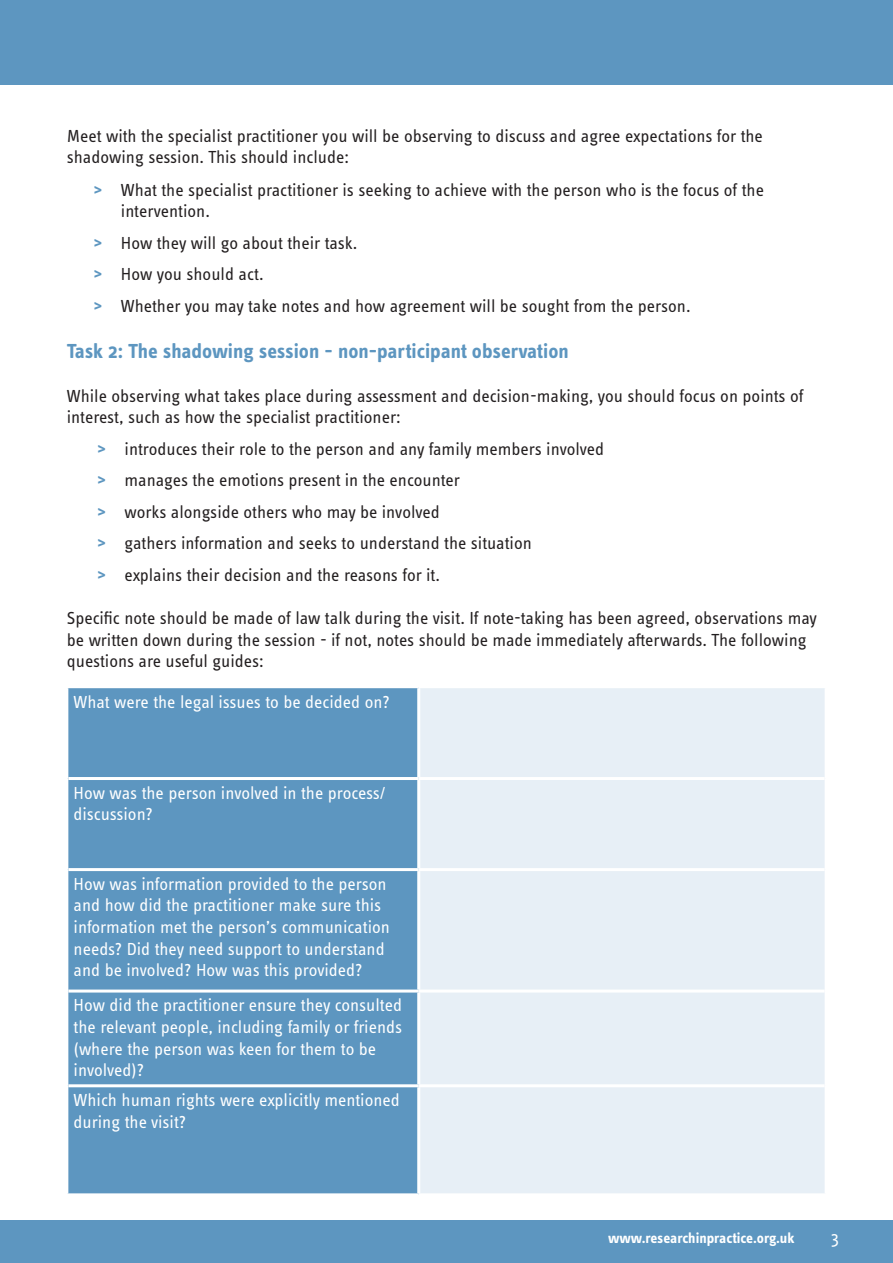
<style>
.page{position:relative;width:893px;height:1263px;background:#fff}
.page>*{position:absolute;margin:0;border:0;box-sizing:border-box;transform-origin:0 0}
.t1{font:700 21px "Info Text Pro";color:#5d96c0}
.List_Paragraph{font:18px/21.6px "Info Text Pro";color:#231f20}
.t2{font:18px/21.6px "Info Text Pro";color:#fff}
.t3{font:700 15px "Info Text Pro";color:#fff}
.s1{font-weight:700;color:#5d96c0}
</style>
<div class="page">
<div style="left:0;top:1220px;width:893px;height:43px;background:#5d96c0"></div>
<div style="left:0;top:0;width:893px;height:85px;background:#5d96c0"></div>
<div style="left:68px;top:688px;width:349px;height:505px;background:#5d96c0"></div>
<div style="left:420px;top:688px;width:405px;height:505px;background:#e7eff6"></div>
<hr style="left:68px;top:777px;width:351px;height:3px;background:#fff">
<hr style="left:419px;top:777px;width:406px;height:3px;background:#fff">
<hr style="left:68px;top:868px;width:351px;height:3px;background:#fff">
<hr style="left:419px;top:868px;width:406px;height:3px;background:#fff">
<hr style="left:68px;top:989px;width:351px;height:3px;background:#fff">
<hr style="left:419px;top:989px;width:406px;height:3px;background:#fff">
<hr style="left:68px;top:1084px;width:351px;height:3px;background:#fff">
<hr style="left:419px;top:1084px;width:406px;height:3px;background:#fff">
<p class="List_Paragraph" style="left:67px;top:125px;width:698px">Meet with the specialist practitioner you will be observing to discuss and agree expectations for the shadowing session. This should include:</p>
<p class="List_Paragraph" style="left:121px;top:178px;width:645px;text-indent:-27px"><span class="s1">&gt;</span> What the specialist practitioner is seeking to achieve with the person who is the focus of the intervention.</p>
<p class="List_Paragraph" style="left:94px;top:231px;width:265px"><span class="s1">&gt;</span> How they will go about their task.</p>
<p class="List_Paragraph" style="left:94px;top:263px;width:171px"><span class="s1">&gt;</span> How you should act.</p>
<p class="List_Paragraph" style="left:94px;top:294px;width:598px"><span class="s1">&gt;</span> Whether you may take notes and how agreement will be sought from the person.</p>
<p class="t1" style="left:67px;top:339px;width:503px">Task 2: The shadowing session - non-participant observation</p>
<p class="List_Paragraph" style="left:67px;top:384px;width:738px">While observing what takes place during assessment and decision-making, you should focus on points of interest, such as how the specialist practitioner:</p>
<p class="List_Paragraph" style="left:98px;top:437px;width:508px"><span class="s1">&gt;</span> introduces their role to the person and any family members involved</p>
<p class="List_Paragraph" style="left:98px;top:469px;width:364px"><span class="s1">&gt;</span> manages the emotions present in the encounter</p>
<p class="List_Paragraph" style="left:98px;top:500px;width:344px"><span class="s1">&gt;</span> works alongside others who may be involved</p>
<p class="List_Paragraph" style="left:98px;top:532px;width:436px"><span class="s1">&gt;</span> gathers information and seeks to understand the situation</p>
<p class="List_Paragraph" style="left:98px;top:563px;width:344px"><span class="s1">&gt;</span> explains their decision and the reasons for it.</p>
<p class="List_Paragraph" style="left:67px;top:607px;width:751px">Specific note should be made of law talk during the visit. If note-taking has been agreed, observations may be written down during the session - if not, notes should be made immediately afterwards. The following questions are useful guides:</p>
<p class="t2" style="left:74px;top:690px;width:318px">What were the legal issues to be decided on?</p>
<p class="t2" style="left:74px;top:781px;width:314px">How was the person involved in the process/ discussion?</p>
<p class="t2" style="left:74px;top:872px;width:318px">How was information provided to the person and how did the practitioner make sure this information met the person’s communication needs? Did they need support to understand and be involved? How was this provided?</p>
<p class="t2" style="left:74px;top:994px;width:330px">How did the practitioner ensure they consulted the relevant people, including family or friends (where the person was keen for them to be involved)?</p>
<p class="t2" style="left:74px;top:1089px;width:328px">Which human rights were explicitly mentioned during the visit?</p>
<p class="t3" style="left:608px;top:1229px;width:188px">www.researchinpractice.org.uk</p>
<p class="t2" style="left:831px;top:1227px;width:9px">3</p>
</div>
